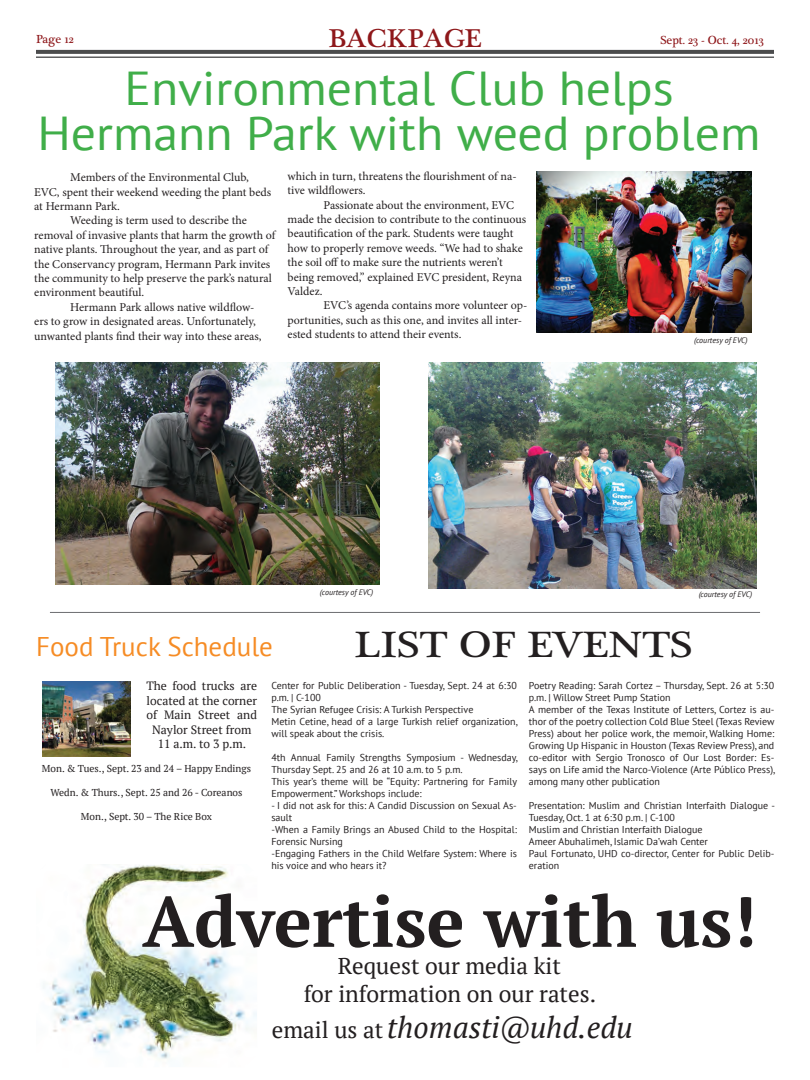
<style>
.page{position:relative;width:810px;height:1080px;background:#fff}
.page>*{position:absolute;margin:0;border:0;box-sizing:border-box;transform-origin:0 0}
.t1{font:700 71px "PT Serif";color:#231f20}
.t2{font:47.5px/45.6px "PT Sans";color:#40ae49;text-align:center;scale:1.05 1}
.t3{font:37.5px "Plantagenet Cherokee";color:#231f20;scale:1.15 1}
.t4{font:italic 30px "PT Serif";color:#231f20}
.t5{font:27px "PT Sans";color:#f68c25}
.t6{font:26.4px "Plantagenet Cherokee";color:#8e171a;scale:1.08 1}
.t7{font:23px/27.6px "PT Serif";color:#231f20;text-align:center}
.t8{font:12px "Minion Pro";letter-spacing:-.005em;color:#231f20}
.t9{font:12px/14.4px "PT Serif";color:#231f20;text-align:center}
.t10{font:12px "Plantagenet Cherokee";color:#8e171a}
.t11{font:10px/12px "PT Sans";color:#231f20}
.t12{font:10px "PT Serif";color:#231f20}
.t13{font:italic 8px "PT Sans";color:#231f20}
.s1{font-style:normal;font-size:23px}
</style>
<div class="page">
<svg style="left:36px;top:50px;width:738px;height:4px;background:#505152"></svg>
<hr style="left:36px;top:57px;width:738px;height:1px;background:#4b4c4d">
<hr style="left:50px;top:612px;width:710px;height:1px;background:#6c6d70">
<img style="left:537px;top:171px;width:215px;height:161px">
<img style="left:56px;top:363px;width:323px;height:221px">
<img style="left:428px;top:363px;width:329px;height:225px">
<img style="left:42px;top:681px;width:88px;height:75px">
<img style="left:43px;top:864px;width:214px;height:195px">
<p class="t10" style="left:36px;top:32px;width:39px">Page 12</p>
<p class="t6" style="left:328px;top:23px;width:143px">BACKPAGE</p>
<p class="t10" style="left:660px;top:33px;width:105px">Sept. 23 - Oct. 4, 2013</p>
<p class="t2" style="left:38px;top:64px;width:690px">Environmental Club helps<br>Hermann Park with weed problem</p>
<p class="t8" style="left:70px;top:169px;width:180px">Members of the Environmental Club,</p>
<p class="t8" style="left:34px;top:184px;width:239px">EVC, spent their weekend weeding the plant beds</p>
<p class="t8" style="left:34px;top:198px;width:87px">at Hermann Park.</p>
<p class="t8" style="left:70px;top:213px;width:178px">Weeding is term used to describe the</p>
<p class="t8" style="left:34px;top:227px;width:243px">removal of invasive plants that harm the growth of</p>
<p class="t8" style="left:34px;top:241px;width:236px">native plants. Throughout the year, and as part of</p>
<p class="t8" style="left:34px;top:256px;width:238px">the Conservancy program, Hermann Park invites</p>
<p class="t8" style="left:34px;top:270px;width:239px">the community to help preserve the park’s natural</p>
<p class="t8" style="left:34px;top:285px;width:111px">environment beautiful.</p>
<p class="t8" style="left:70px;top:299px;width:186px">Hermann Park allows native wildflow-</p>
<p class="t8" style="left:34px;top:313px;width:223px">ers to grow in designated areas. Unfortunately,</p>
<p class="t8" style="left:34px;top:328px;width:229px">unwanted plants find their way into these areas,</p>
<p class="t8" style="left:288px;top:168px;width:231px">which in turn, threatens the flourishment of na-</p>
<p class="t8" style="left:288px;top:182px;width:80px">tive wildflowers.</p>
<p class="t8" style="left:324px;top:197px;width:192px">Passionate about the environment, EVC</p>
<p class="t8" style="left:288px;top:211px;width:240px">made the decision to contribute to the continuous</p>
<p class="t8" style="left:288px;top:225px;width:227px">beautification of the park. Students were taught</p>
<p class="t8" style="left:288px;top:240px;width:237px">how to properly remove weeds. “We had to shake</p>
<p class="t8" style="left:288px;top:254px;width:217px">the soil off to make sure the nutrients weren’t</p>
<p class="t8" style="left:288px;top:269px;width:236px">being removed,” explained EVC president, Reyna</p>
<p class="t8" style="left:288px;top:283px;width:36px">Valdez.</p>
<p class="t8" style="left:324px;top:297px;width:205px">EVC’s agenda contains more volunteer op-</p>
<p class="t8" style="left:288px;top:312px;width:236px">portunities, such as this one, and invites all inter-</p>
<p class="t8" style="left:288px;top:326px;width:175px">ested students to attend their events.</p>
<p class="t13" style="left:694px;top:335px;width:55px">(courtesy of EVC)</p>
<p class="t13" style="left:320px;top:587px;width:55px">(courtesy of EVC)</p>
<p class="t13" style="left:699px;top:589px;width:55px">(courtesy of EVC)</p>
<p class="t3" style="left:355px;top:623px;width:296px">LIST OF EVENTS</p>
<p class="t11" style="left:271px;top:679px;width:248px">Center for Public Deliberation - Tuesday, Sept. 24 at 6:30 p.m. | C-100<br>The Syrian Refugee Crisis: A Turkish Perspective<br>Metin Cetine, head of a large Turkish relief organization, will speak about the crisis.</p>
<p class="t11" style="left:271px;top:751px;width:248px">4th Annual Family Strengths Symposium - Wednesday, Thursday Sept. 25 and 26 at 10 a.m. to 5 p.m.<br>This year’s theme will be “Equity: Partnering for Family Empowerment.” Workshops include:</p>
<p class="t11" style="left:271px;top:799px;width:247px">- I did not ask for this: A Candid Discussion on Sexual As&shy;sault<br>-When a Family Brings an Abused Child to the Hospital:<br>Forensic Nursing<br>-Engaging Fathers in the Child Welfare System: Where is his voice and who hears it?</p>
<p class="t5" style="left:36px;top:629px;width:238px">Food Truck Schedule</p>
<p class="t9" style="left:147px;top:679px;width:112px">The food trucks are located at the corner of Main Street and<br>Naylor Street from<br>11 a.m. to 3 p.m.</p>
<p class="t12" style="left:42px;top:762px;width:211px">Mon. &amp; Tues., Sept. 23 and 24 – Happy Endings</p>
<p class="t12" style="left:51px;top:786px;width:193px">Wedn. &amp; Thurs., Sept. 25 and 26 - Coreanos</p>
<p class="t12" style="left:81px;top:810px;width:133px">Mon., Sept. 30 – The Rice Box</p>
<p class="t11" style="left:529px;top:679px;width:248px">Poetry Reading: Sarah Cortez – Thursday, Sept. 26 at 5:30 p.m. | Willow Street Pump Station<br>A member of the Texas Institute of Letters, Cortez is au&shy;thor of the poetry collection Cold Blue Steel (Texas Review Press) about her police work, the memoir, Walking Home:<br>Growing Up Hispanic in Houston (Texas Review Press), and co-editor with Sergio Tronosco of Our Lost Border: Es&shy;says on Life amid the Narco-Violence (Arte Público Press), among many other publication</p>
<p class="t11" style="left:529px;top:799px;width:248px">Presentation: Muslim and Christian Interfaith Dialogue - Tuesday, Oct. 1 at 6:30 p.m. | C-100<br>Muslim and Christian Interfaith Dialogue<br>Ameer Abuhalimeh, Islamic Da’wah Center<br>Paul Fortunato, UHD co-director, Center for Public Delib&shy;eration</p>
<p class="t1" style="left:142px;top:874px;width:616px">Advertise with us!</p>
<p class="t7" style="left:304px;top:952px;width:294px">Request our media kit<br>for information on our rates.</p>
<p class="t4" style="left:272px;top:1008px;width:362px"><span class="s1">email us at</span> thomasti@uhd.edu</p>
</div>
